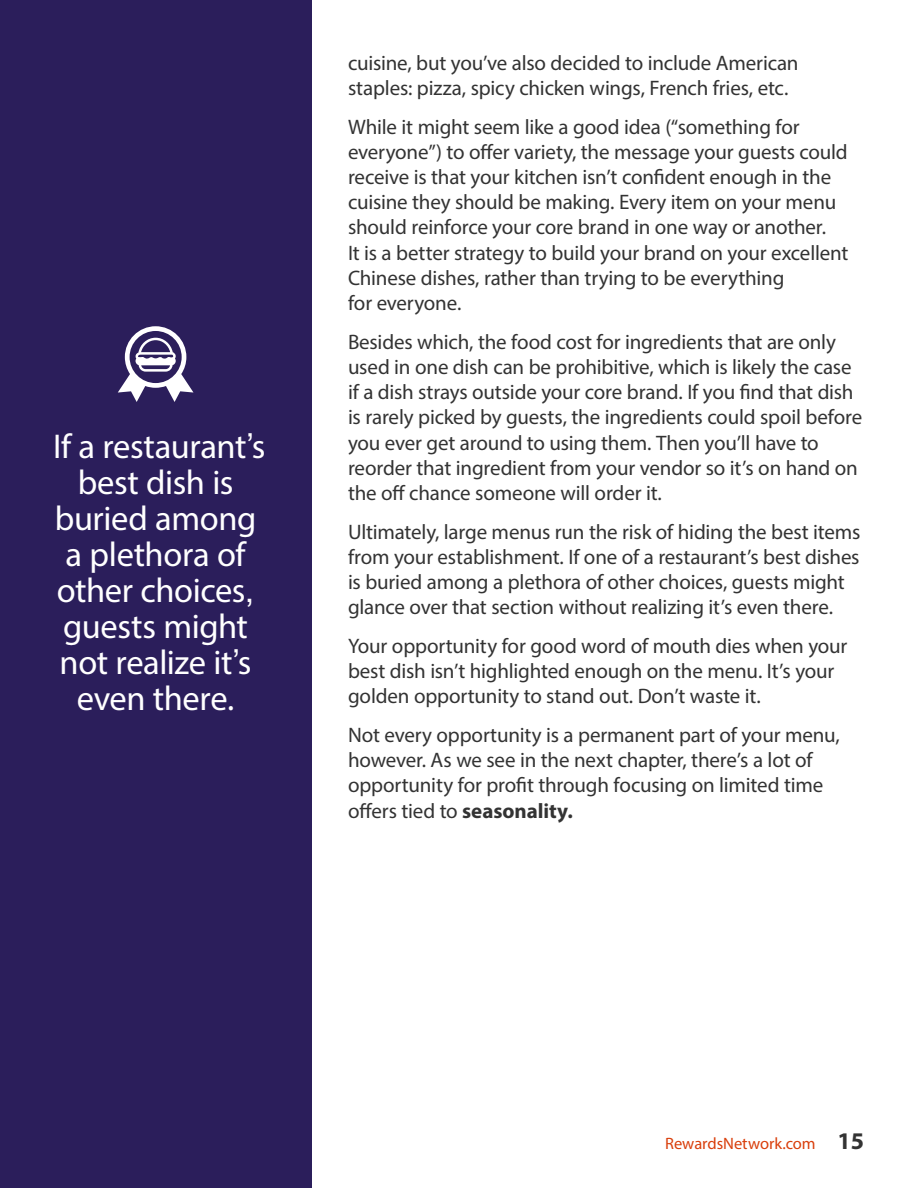
<style>
.page{position:relative;width:918px;height:1188px;background:#fff}
.page>*{position:absolute;margin:0;border:0;box-sizing:border-box;transform-origin:0 0}
.t1{font:34.5px/36px "Myriad Pro";letter-spacing:-.01em;color:#fff;text-align:center}
.t2{font:21px/25.2px "Myriad Pro";letter-spacing:-.01em;color:#333}
.t3{font:16.5px "Myriad Pro";letter-spacing:-.005em;color:#d93f0c}
.s1{font-family:"Arial"}
.s2{font-weight:700}
.s3{font-weight:700;font-size:24px;color:#333}
</style>
<div class="page">
<div style="left:0;top:0;width:311px;height:1188px;background:#2b1e5b"></div>
<svg style="left:118px;top:326px;width:76px;height:76px"></svg>
<h1 class="t1" style="left:53px;top:428px;width:214px">If a restaurant<span class="s1">’</span>s best dish is buried among a plethora of other choices<span class="s1">, </span>guests might not realize it<span class="s1">’</span>s even there.</h1>
<p class="t2" style="left:348px;top:50px;width:452px">cuisine, but you’ve also decided to include American staples: pizza, spicy chicken wings, French fries, etc.</p>
<p class="t2" style="left:348px;top:114px;width:502px">While it might seem like a good idea (“something for everyone”) to offer variety, the message your guests could receive is that your kitchen isn’t confident enough in the cuisine they should be making. Every item on your menu should reinforce your core brand in one way or another.<br>It is a better strategy to build your brand on your excellent Chinese dishes, rather than trying to be everything<br>for everyone.</p>
<p class="t2" style="left:348px;top:329px;width:516px">Besides which, the food cost for ingredients that are only used in one dish can be prohibitive, which is likely the case if a dish strays outside your core brand. If you find that dish is rarely picked by guests, the ingredients could spoil before you ever get around to using them. Then you’ll have to reorder that ingredient from your vendor so it’s on hand on the off chance someone will order it.</p>
<p class="t2" style="left:348px;top:519px;width:514px">Ultimately, large menus run the risk of hiding the best items from your establishment. If one of a restaurant’s best dishes is buried among a plethora of other choices, guests might glance over that section without realizing it’s even there.</p>
<p class="t2" style="left:348px;top:633px;width:501px">Your opportunity for good word of mouth dies when your best dish isn’t highlighted enough on the menu. It’s your golden opportunity to stand out. Don’t waste it.</p>
<p class="t2" style="left:348px;top:722px;width:493px">Not every opportunity is a permanent part of your menu, however. As we see in the next chapter, there’s a lot of opportunity for profit through focusing on limited time offers tied to <span class="s2">seasonality.</span></p>
<p class="t3" style="left:665px;top:1133px;width:200px">RewardsNetwork.com <span class="s3">15</span></p>
</div>
